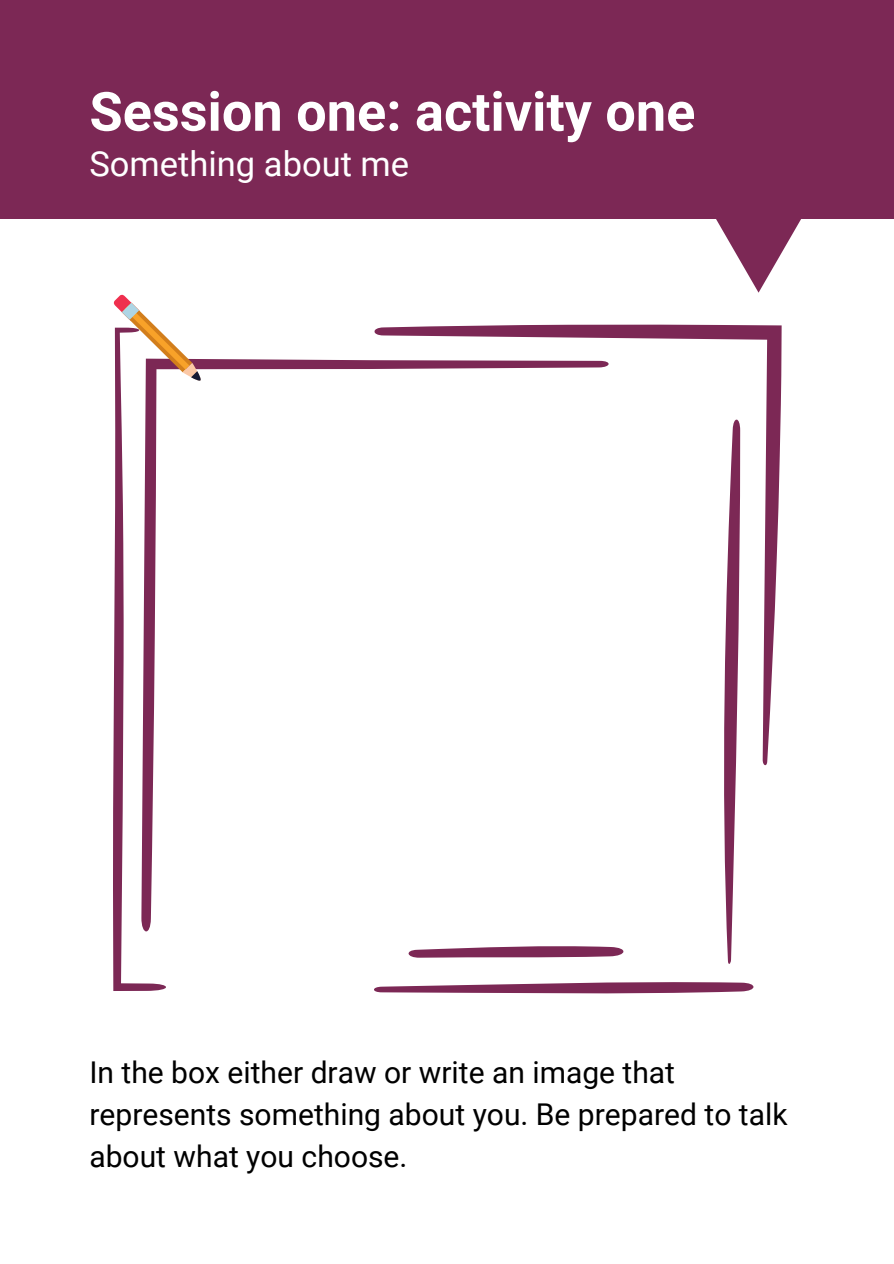
<style>
.page{position:relative;width:894px;height:1264px;background:#fff}
.page>*{position:absolute;margin:0;border:0;box-sizing:border-box;transform-origin:0 0}
.t1{font:700 54px "Roboto";color:#fff}
.t2{font:34.5px "Roboto";color:#fff}
.t3{font:30px/41.7px "Roboto";color:#000}
</style>
<div class="page">
<div style="left:0;top:0;width:893px;height:219px;background:#7c2855"></div>
<svg style="left:716px;top:219px;width:85px;height:74px"></svg>
<svg style="left:113px;top:324px;width:668px;height:670px"></svg>
<svg style="left:113px;top:294px;width:89px;height:88px"></svg>
<h1 class="t1" style="left:89px;top:81px;width:607px">Session one: activity one</h1>
<p class="t2" style="left:89px;top:144px;width:321px">Something about me</p>
<p class="t3" style="left:89px;top:1052px;width:699px">In the box either draw or write an image that represents something about you. Be prepared to talk about what you choose.</p>
</div>
